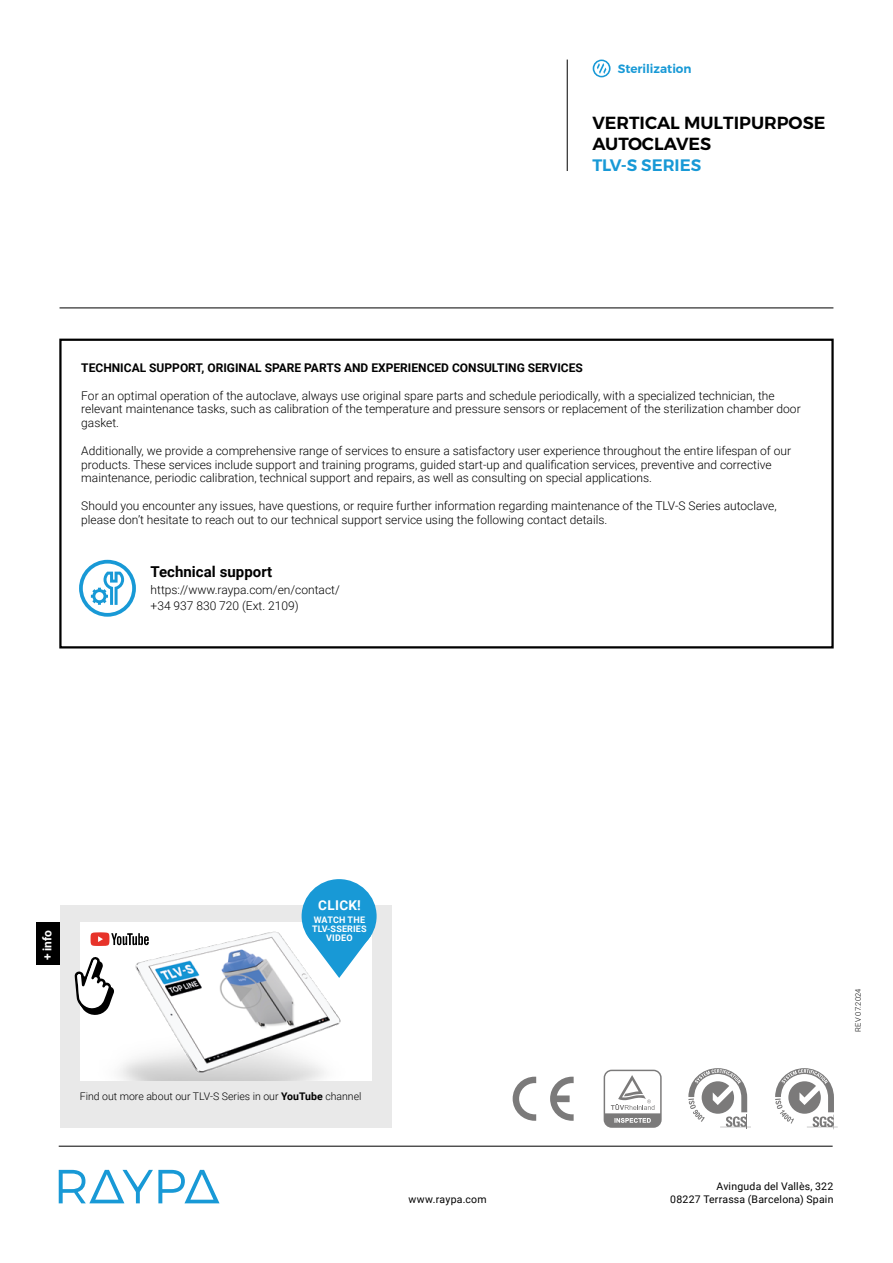
<style>
.page{position:relative;width:893px;height:1263px;background:#fff}
.page>*{position:absolute;margin:0;border:0;box-sizing:border-box;transform-origin:0 0}
.t1{font:600 17.4px/21px "Montserrat";color:#000}
.t2{font:600 16.5px "Montserrat";letter-spacing:-.005em;color:#1899d6}
.t3{font:700 15px "Roboto";color:#000}
.t4{font:700 13.5px "Roboto";letter-spacing:.025em;color:#fff}
.t5{font:300 12px/13.8px "Roboto";color:#000}
.t6{font:700 12px "Roboto";color:#000}
.t7{font:600 12px "Montserrat";color:#1899d6}
.t8{font:700 12px "Roboto";color:#fff}
.t9{font:10.5px "Roboto";letter-spacing:.02em;color:#000}
.t10{font:300 10.5px "Roboto";color:#000}
.t11{font:700 9px/9px "Roboto";letter-spacing:.01em;color:#fff;text-align:center}
.t12{font:300 7.65px "Roboto";letter-spacing:.025em;color:#000}
.s1{font-weight:700}
</style>
<div class="page">
<hr style="left:60px;top:308px;width:773px;height:1px;background:#000">
<svg style="left:59px;top:1170px;width:161px;height:33px"></svg>
<hr style="left:59px;top:1146px;width:774px;height:1px;background:#000">
<svg style="left:550px;top:1077px;width:24px;height:44px"></svg>
<svg style="left:513px;top:1077px;width:23px;height:44px"></svg>
<svg style="left:604px;top:1070px;width:58px;height:58px"></svg>
<svg style="left:688px;top:1068px;width:63px;height:61px"></svg>
<svg style="left:775px;top:1068px;width:63px;height:61px"></svg>
<hr style="left:567px;top:60px;width:1px;height:111px;background:#000">
<svg style="left:593px;top:60px;width:18px;height:17px"></svg>
<div style="left:60px;top:905px;width:331px;height:223px;background:#e9e9e9"></div>
<img style="left:80px;top:922px;width:291px;height:159px">
<div style="left:36px;top:922px;width:24px;height:43px;background:#000"></div>
<svg style="left:91px;top:932px;width:58px;height:14px"></svg>
<div style="left:302px;top:879px;width:75px;height:74px;background:#1899d6;border-radius:50%"></div>
<svg style="left:307px;top:935px;width:64px;height:43px"></svg>
<svg style="left:75px;top:956px;width:40px;height:59px;background:#b5b5b5"></svg>
<div style="left:59px;top:339px;width:775px;height:309px;border:2px solid #000"></div>
<div style="left:79px;top:560px;width:57px;height:57px;border:4px solid #1899d6;border-radius:50%"></div>
<svg style="left:91px;top:572px;width:33px;height:33px"></svg>
<p class="t7" style="left:618px;top:59px;width:75px">Sterilization</p>
<h1 class="t1" style="left:592px;top:113px;width:235px">VERTICAL MULTIPURPOSE<br>AUTOCLAVES</h1>
<h2 class="t2" style="left:592px;top:152px;width:110px">TLV-S SERIES</h2>
<p class="t6" style="left:81px;top:359px;width:503px">TECHNICAL SUPPORT, ORIGINAL SPARE PARTS AND EXPERIENCED CONSULTING SERVICES</p>
<p class="t5" style="left:81px;top:388px;width:721px">For an optimal operation of the autoclave, always use original spare parts and schedule periodically, with a specialized technician, the relevant maintenance tasks, such as calibration of the temperature and pressure sensors or replacement of the sterilization chamber door gasket.</p>
<p class="t5" style="left:81px;top:443px;width:711px">Additionally, we provide a comprehensive range of services to ensure a satisfactory user experience throughout the entire lifespan of our products. These services include support and training programs, guided start-up and qualification services, preventive and corrective maintenance, periodic calibration, technical support and repairs, as well as consulting on special applications.</p>
<p class="t5" style="left:81px;top:498px;width:697px">Should you encounter any issues, have questions, or require further information regarding maintenance of the TLV-S Series autoclave, please don’t hesitate to reach out to our technical support service using the following contact details.</p>
<p class="t3" style="left:151px;top:562px;width:123px">Technical support</p>
<p class="t5" style="left:151px;top:581px;width:191px;line-height:16.5px">https://www.raypa.com/en/contact/ +34 937 830 720 (Ext. 2109)</p>
<p class="t8" style="left:39px;top:960px;width:31px;rotate:-90deg">+ info</p>
<p class="t4" style="left:318px;top:896px;width:44px">CLICK!</p>
<p class="t11" style="left:312px;top:915px;width:56px">WATCH THE<br>TLV-S SERIES<br>VIDEO</p>
<p class="t10" style="left:80px;top:1089px;width:283px">Find out more about our TLV-S Series in our <span class="s1">YouTube</span> channel</p>
<p class="t12" style="left:853px;top:1032px;width:45px;rotate:-90deg">REV 07.2024</p>
<p class="t9" style="left:716px;top:1179px;width:118px">Avinguda del Vallès, 322</p>
<p class="t9" style="left:408px;top:1192px;width:80px">www.raypa.com</p>
<p class="t9" style="left:670px;top:1192px;width:165px">08227 Terrassa (Barcelona) Spain</p>
</div>
